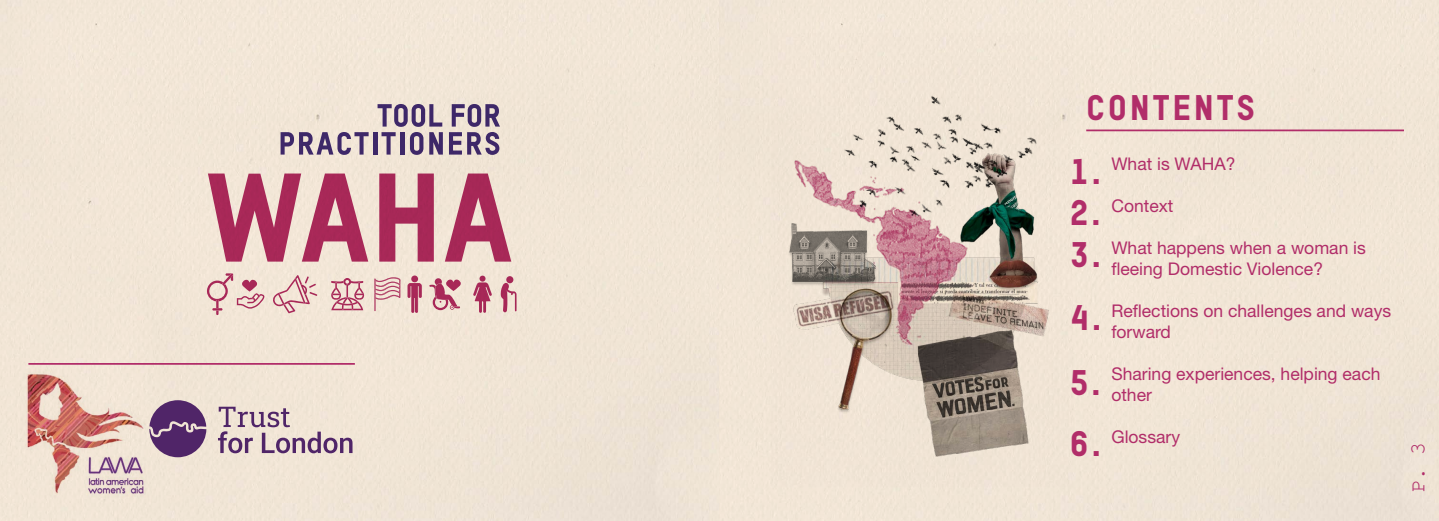
<style>
.page{position:relative;width:1439px;height:521px;background:#f1e6d6}
.page>*{position:absolute;margin:0;border:0;box-sizing:border-box;transform-origin:0 0}
.t1{font:35px/64.8px "TSTARPRO Headline";letter-spacing:.08em;color:#b12d69}
.t2{font:21px "Courier New";color:#b12d69}
.t3{font:17.5px/21px "Helvetica Neue LT Std";color:#b12d69}
</style>
<div class="page">
<hr style="left:1086px;top:130px;width:318px;height:1px;background:#b12d69">
<hr style="left:28px;top:363px;width:327px;height:2px;background:#b12d69">
<img style="left:771px;top:34px;width:301px;height:452px">
<svg style="left:280px;top:132px;width:89px;height:23px;background:#a393a7"></svg>
<hr style="left:373px;top:132px;width:4px;height:23px;background:#3e2869">
<svg style="left:377px;top:104px;width:66px;height:51px;background:#a898a9"></svg>
<svg style="left:449px;top:104px;width:51px;height:51px;background:#9f8ea3"></svg>
<svg style="left:473px;top:276px;width:19px;height:37px"></svg>
<div style="left:506px;top:276px;width:7px;height:7px;background:#a72858;border-radius:50%"></div>
<svg style="left:500px;top:283px;width:16px;height:29px"></svg>
<svg style="left:411px;top:275px;width:7px;height:7px"></svg>
<svg style="left:407px;top:283px;width:15px;height:30px"></svg>
<svg style="left:429px;top:278px;width:33px;height:32px"></svg>
<svg style="left:331px;top:278px;width:33px;height:32px"></svg>
<svg style="left:206px;top:273px;width:59px;height:42px;background:#e4c2be"></svg>
<svg style="left:272px;top:275px;width:45px;height:38px;background:#e5c5c0"></svg>
<svg style="left:374px;top:277px;width:26px;height:34px"></svg>
<svg style="left:208px;top:173px;width:160px;height:89px;background:#ca8092"></svg>
<svg style="left:379px;top:173px;width:55px;height:89px;background:#c06982"></svg>
<svg style="left:445px;top:173px;width:66px;height:89px;background:#ca8394"></svg>
<img style="left:26px;top:369px;width:120px;height:129px">
<svg style="left:218px;top:407px;width:134px;height:46px;background:#ccb9bc"></svg>
<svg style="left:149px;top:400px;width:57px;height:57px;background:#7d5a86"></svg>
<h1 class="t1" style="left:1070px;top:74px;width:186px;text-indent:16px">CONTENTS<br>1.</h1>
<h1 class="t1" style="left:1070px;top:190px;width:32px;line-height:42.4px">2.<br>3.</h1>
<h1 class="t1" style="left:1070px;top:285px;width:33px">4.<br>5.</h1>
<h1 class="t1" style="left:1070px;top:410px;width:32px">6.</h1>
<p class="t3" style="left:1111px;top:153px;width:126px">What is WAHA?</p>
<p class="t3" style="left:1111px;top:195px;width:63px">Context</p>
<p class="t3" style="left:1111px;top:237px;width:256px">What happens when a woman is fleeing Domestic Violence?</p>
<p class="t3" style="left:1111px;top:300px;width:281px">Reflections on challenges and ways forward</p>
<p class="t3" style="left:1111px;top:363px;width:271px">Sharing experiences, helping each other</p>
<p class="t3" style="left:1111px;top:426px;width:70px">Glossary</p>
<p class="t2" style="left:1405px;top:493px;width:52px;rotate:-90deg">P. 3</p>
</div>
